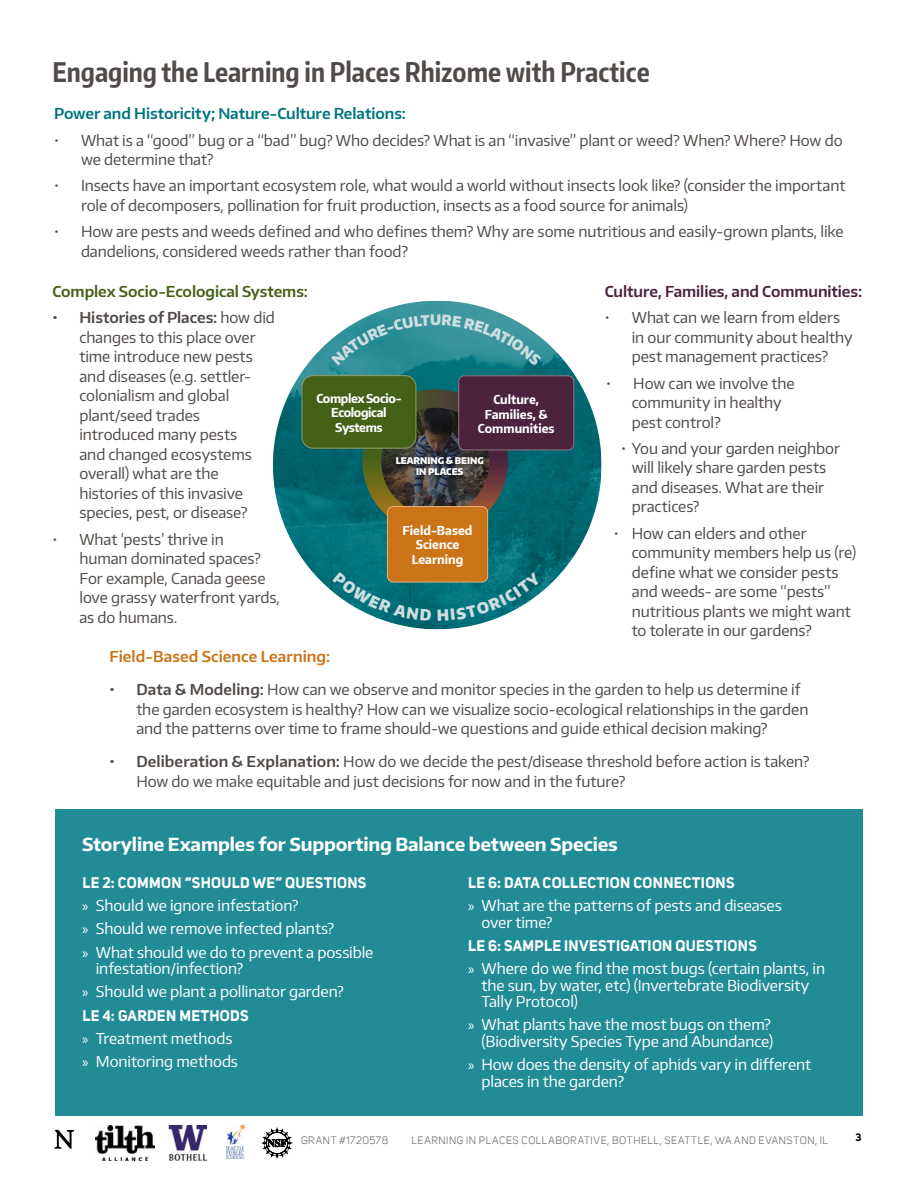
<style>
.page{position:relative;width:918px;height:1188px;background:#fff}
.page>*{position:absolute;margin:0;border:0;box-sizing:border-box;transform-origin:0 0}
.Section_header{font:700 27px "Encode Sans Compressed";color:#504b48}
.text{font:700 18px "Encode Sans Normal";letter-spacing:-.01em;color:#fff}
.t1{font:15px/19.5px "Encode Sans Normal";letter-spacing:-.005em;color:#504b48}
.t2{font:15px/16.5px "Encode Sans Normal";letter-spacing:-.005em;color:#fff}
.connections_section{font:700 15px "Uni Sans";letter-spacing:.02em;color:#fff}
.t3{font:600 15px "Encode Sans Normal";letter-spacing:-.005em;color:#00757e}
.t4{font:600 15px "Encode Sans Normal";letter-spacing:-.005em;color:#4c233e}
.t5{font:600 15px "Encode Sans Normal";letter-spacing:-.005em;color:#446118}
.t6{font:600 15px "Encode Sans Normal";letter-spacing:.005em;color:#cb7317}
.t7{font:900 14.4px "Encode Sans Narrow";color:#cddde0}
.t8{font:700 12.3px/14.9px "Encode Sans Narrow";color:#fff;text-align:center}
.t9{font:700 12.3px/14.9px "Encode Sans Narrow";letter-spacing:-.03em;color:#fff;text-align:center}
.t10{font:10.5px "Uni Sans";letter-spacing:.055em;color:#636466}
.t11{font:700 10.5px "Uni Sans";color:#000}
.t12{font:900 9.3px/11.1px "Encode Sans Narrow";color:#fff;text-align:center}
.s1{font-weight:600}
.s2{font-family:"Myriad Pro"}
</style>
<div class="page">
<svg style="left:273px;top:301px;width:328px;height:328px"></svg>
<img style="left:273px;top:301px;width:328px;height:328px;border-radius:164px">
<svg style="left:353px;top:380px;width:164px;height:164px"></svg>
<div style="left:459px;top:376px;width:115px;height:74px;background:#4c233e;border-radius:6px"></div>
<div style="left:458px;top:375px;width:116px;height:75px;border:1px solid #917682;border-radius:6px"></div>
<div style="left:388px;top:507px;width:100px;height:75px;background:#cb7317;border-radius:6px"></div>
<div style="left:387px;top:506px;width:101px;height:77px;border:1px solid #e4b07c;border-radius:6px"></div>
<div style="left:302px;top:376px;width:114px;height:72px;background:#446118;border-radius:11px"></div>
<div style="left:301px;top:375px;width:115px;height:74px;border:1px solid #8a9a69;border-radius:11px"></div>
<div style="left:55px;top:809px;width:808px;height:306px;background:#218c96"></div>
<img style="left:226px;top:1125px;width:19px;height:34px">
<img style="left:169px;top:1126px;width:37px;height:34px">
<img style="left:95px;top:1126px;width:60px;height:34px">
<svg style="left:54px;top:1130px;width:20px;height:19px"></svg>
<svg style="left:262px;top:1128px;width:30px;height:30px"></svg>
<svg style="left:333px;top:571px;width:98px;height:50px"></svg>
<svg style="left:437px;top:571px;width:105px;height:50px"></svg>
<svg style="left:331px;top:315px;width:99px;height:50px"></svg>
<svg style="left:442px;top:314px;width:100px;height:52px"></svg>
<p class="Section_header" style="left:52px;top:54px;width:599px">Engaging the Learning in Places Rhizome with Practice</p>
<p class="t3" style="left:54px;top:104px;width:353px">Power and Historicity; Nature-Culture Relations:</p>
<p class="t1" style="left:81px;top:130px;width:763px;text-indent:-27px">• What is a “good” bug or a “bad” bug? Who decides? What is an “invasive” plant or weed? When? Where? How do we determine that?</p>
<p class="t1" style="left:81px;top:176px;width:766px;text-indent:-27px">• Insects have an important ecosystem role, what would a world without insects look like? (consider the important role of decomposers, pollination for fruit production, insects as a food source for animals)</p>
<p class="t1" style="left:81px;top:221px;width:764px;text-indent:-27px">• How are pests and weeds defined and who defines them? Why are some nutritious and easily-grown plants, like dandelions, considered weeds rather than food?</p>
<p class="t5" style="left:52px;top:282px;width:257px">Complex Socio-Ecological Systems:</p>
<p class="t1" style="left:79px;top:308px;width:197px;text-indent:-27px"><span class="s1">• Histories of Places:</span> how did changes to this place over time introduce new pests and diseases (e.g. settler&shy;colonialism and global plant/seed trades introduced many pests<br>and changed ecosystems overall) what are the histories of this invasive species, pest, or disease?</p>
<p class="t1" style="left:79px;top:529px;width:202px;text-indent:-27px">• What ‘pests’ thrive in<br>human dominated spaces?<br>For example, Canada geese love grassy waterfront yards, as do humans.</p>
<p class="t9" style="left:316px;top:390px;width:87px">Complex Socio-<br>Ecological<br>Systems</p>
<p class="t7" style="left:430px;top:310px;width:13px">U</p>
<p class="t8" style="left:478px;top:391px;width:78px">Culture,<br>Families, &amp;<br>Communities</p>
<p class="t12" style="left:396px;top:455px;width:90px">LEARNING &amp; BEING<br>IN PLACES</p>
<p class="t8" style="left:403px;top:522px;width:71px">Field-Based<br>Science<br>Learning</p>
<p class="t4" style="left:605px;top:282px;width:259px">Culture, Families, and Communities:</p>
<p class="t1" style="left:632px;top:308px;width:222px;text-indent:-27px">• What can we learn from elders in our community about healthy pest management practices?</p>
<p class="t1" style="left:632px;top:373px;width:164px;text-indent:-26px">• How can we involve the community in healthy pest control?</p>
<p class="t1" style="left:632px;top:438px;width:210px;text-indent:-10px">• You and your garden neighbor will likely share garden pests and diseases. What are their practices?</p>
<p class="t1" style="left:632px;top:523px;width:226px;text-indent:-18px">• How can elders and other community members help us (re) define what we consider pests and weeds- are some “pests” nutritious plants we might want to tolerate in our gardens?</p>
<p class="t6" style="left:109px;top:647px;width:222px">Field-Based Science Learning:</p>
<p class="t1" style="left:136px;top:679px;width:674px;text-indent:-27px"><span class="s1">• Data &amp; Modeling:</span> How can we observe and monitor species in the garden to help us determine if the garden ecosystem is healthy? How can we visualize socio-ecological relationships in the garden and the patterns over time to frame should-we questions and guide ethical decision making?</p>
<p class="t1" style="left:136px;top:751px;width:675px;text-indent:-27px"><span class="s1">• Deliberation &amp; Explanation:</span> How do we decide the pest/disease threshold before action is taken?<br>How do we make equitable and just decisions for now and in the future?</p>
<p class="text" style="left:82px;top:833px;width:537px">Storyline Examples for Supporting Balance between Species</p>
<p class="connections_section" style="left:82px;top:873px;width:285px">LE 2: COMMON “SHOULD WE” QUESTIONS</p>
<p class="t2" style="left:82px;top:897px;width:218px"><span class="s2">»</span> Should we ignore infestation?</p>
<p class="t2" style="left:82px;top:920px;width:254px"><span class="s2">»</span> Should we remove infected plants?</p>
<p class="t2" style="left:96px;top:943px;width:279px;text-indent:-14px"><span class="s2">»</span> What should we do to prevent a possible infestation/infection?</p>
<p class="t2" style="left:82px;top:983px;width:263px"><span class="s2">»</span> Should we plant a pollinator garden?</p>
<p class="connections_section" style="left:82px;top:1006px;width:168px">LE 4: GARDEN METHODS</p>
<p class="t2" style="left:82px;top:1030px;width:152px"><span class="s2">»</span> Treatment methods</p>
<p class="t2" style="left:82px;top:1053px;width:157px"><span class="s2">»</span> Monitoring methods</p>
<p class="connections_section" style="left:468px;top:873px;width:268px">LE 6: DATA COLLECTION CONNECTIONS</p>
<p class="t2" style="left:482px;top:897px;width:302px;text-indent:-14px"><span class="s2">»</span> What are the patterns of pests and diseases over time?</p>
<p class="connections_section" style="left:468px;top:936px;width:290px">LE 6: SAMPLE INVESTIGATION QUESTIONS</p>
<p class="t2" style="left:482px;top:960px;width:345px;text-indent:-14px"><span class="s2">»</span> Where do we find the most bugs (certain plants, in the sun, by water, etc) (Invertebrate Biodiversity<br>Tally Protocol)</p>
<p class="t2" style="left:468px;top:1016px;width:307px;text-align:right"><span class="s2">»</span> What plants have the most bugs on them? (Biodiversity Species Type and Abundance)</p>
<p class="t2" style="left:482px;top:1056px;width:331px;text-indent:-14px"><span class="s2">»</span> How does the density of aphids vary in different places in the garden?</p>
<p class="t10" style="left:301px;top:1135px;width:89px">GRANT #1720578</p>
<p class="t10" style="left:412px;top:1135px;width:418px">LEARNING IN PLACES COLLABORATIVE, BOTHELL, SEATTLE, WA AND EVANSTON, IL</p>
<p class="t11" style="left:855px;top:1131px;width:7px">3</p>
</div>
